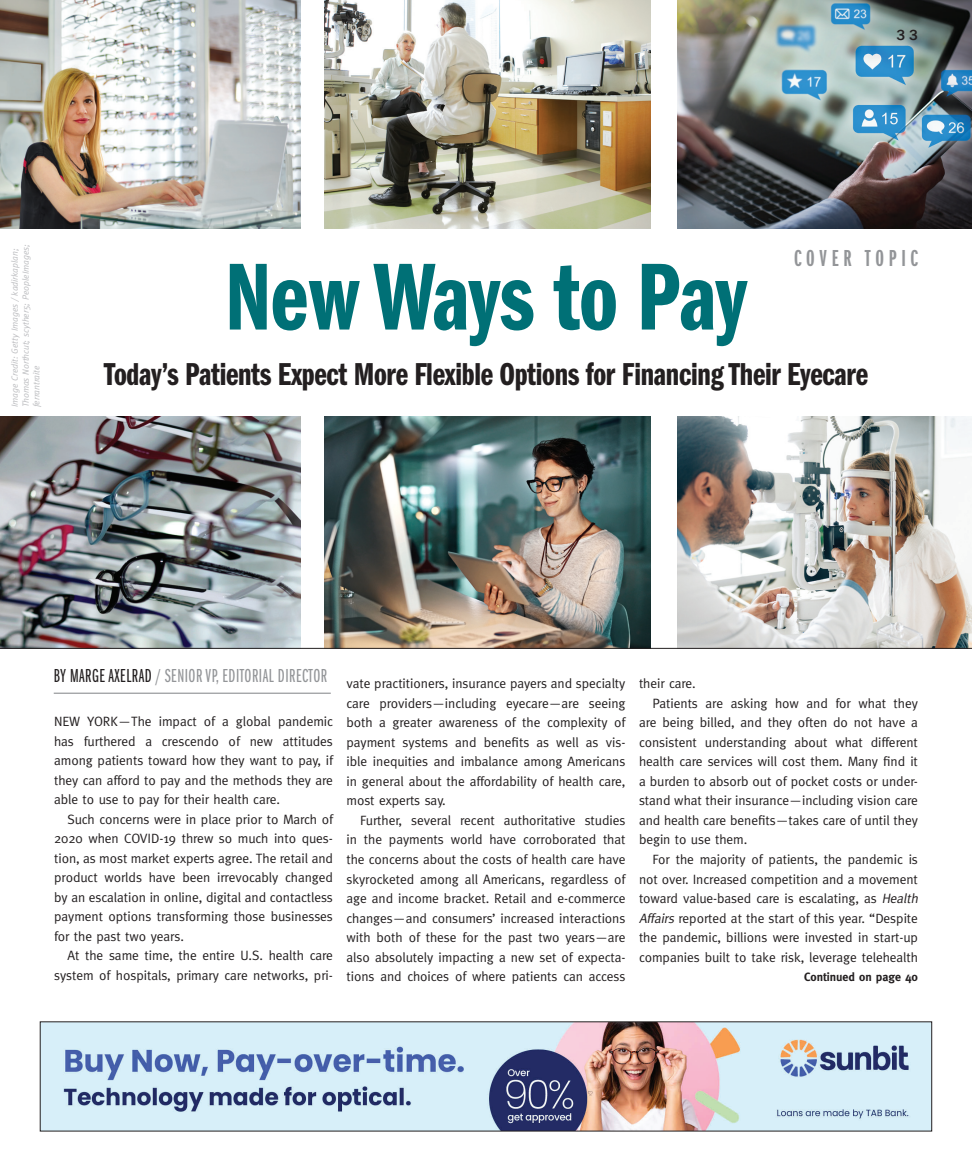
<style>
.page{position:relative;width:972px;height:1175px;background:#fff}
.page>*{position:absolute;margin:0;border:0;box-sizing:border-box;transform-origin:0 0}
.t1{font:98.4px "Franklin Gothic Demi Cmpr";letter-spacing:-.01em;color:#007076}
.t2{font:32.85px "Franklin Gothic Demi Cmpr";letter-spacing:-.01em;color:#231f20}
.CATEGORY{font:24px "Franklin Gothic Demi X Cmpr";letter-spacing:.2em;color:#939598}
.Author_Byline{font:19.5px "Franklin Gothic Book X Cmpr";letter-spacing:.025em;color:#939598}
.CATEGORY-2{font:500 15px "Franklin Gothic";color:#231f20}
.t3{font:13.5px/19.5px "Meta";letter-spacing:-.005em;color:#231f20;text-align:justify}
.t4{font:700 12px "Meta";color:#231f20}
.Captions{font:italic 9px/10.8px "Meta";letter-spacing:-.01em;color:#bcbdc0}
.s1{color:#231f20}
.s2{font-style:italic}
</style>
<div class="page">
<img style="left:677px;top:417px;width:295px;height:231px">
<img style="left:324px;top:417px;width:326px;height:231px">
<img style="left:0;top:417px;width:300px;height:231px">
<img style="left:677px;top:0;width:295px;height:228px">
<img style="left:324px;top:0;width:326px;height:228px">
<img style="left:0;top:0;width:300px;height:228px">
<hr style="left:0;top:648px;width:972px;height:1px;background:#231f20">
<img style="left:42px;top:1023px;width:888px;height:106px">
<hr style="left:54px;top:692px;width:277px;height:2px;background:#939598">
<p class="CATEGORY-2" style="left:897px;top:26px;width:23px">33</p>
<p class="Captions" style="left:9px;top:407px;width:164px;rotate:-90deg">Image Credit: Getty Images / kadirkaplan;<br>Thomas Northcut; scyther5; PeopleImages; ferrantraite</p>
<p class="CATEGORY" style="left:794px;top:245px;width:125px">COVER TOPIC</p>
<p class="t1" style="left:225px;top:243px;width:524px">New Ways to Pay</p>
<p class="t2" style="left:104px;top:356px;width:766px">Today’s Patients Expect More Flexible Options for Financing Their Eyecare</p>
<p class="Author_Byline" style="left:54px;top:665px;width:275px"><span class="s1">BY MARGE AXELRAD</span> / SENIOR VP, EDITORIAL DIRECTOR</p>
<p class="t3" style="left:54px;top:711px;width:280px">NEW YORK—The impact of a global pandemic has furthered a crescendo of new attitudes among patients toward how they want to pay, if they can afford to pay and the methods they are able to use to pay for their health care.</p>
<p class="t3" style="left:54px;top:809px;width:280px;text-indent:14px">Such concerns were in place prior to March of 2020 when COVID-19 threw so much into ques&shy;tion, as most market experts agree. The retail and product worlds have been irrevocably changed by an escalation in online, digital and contactless payment options transforming those businesses for the past two years.</p>
<p class="t3" style="left:54px;top:945px;width:280px;text-align:right">At the same time, the entire U.S. health care system of hospitals, primary care networks, pri-</p>
<p class="t3" style="left:346px;top:674px;width:281px">vate practitioners, insurance payers and specialty care providers—including eyecare—are seeing both a greater awareness of the complexity of payment systems and benefits as well as vis&shy;ible inequities and imbalance among Americans in general about the affordability of health care, most experts say.</p>
<p class="t3" style="left:346px;top:810px;width:281px;text-indent:14px">Further, several recent authoritative studies in the payments world have corroborated that the concerns about the costs of health care have skyrocketed among all Americans, regardless of age and income bracket. Retail and e-commerce changes—and consumers’ increased interactions with both of these for the past two years—are also absolutely impacting a new set of expecta&shy;tions and choices of where patients can access</p>
<p class="t3" style="left:639px;top:674px;width:58px">their care.</p>
<p class="t3" style="left:639px;top:693px;width:281px;text-indent:14px">Patients are asking how and for what they are being billed, and they often do not have a consistent understanding about what different health care services will cost them. Many find it a burden to absorb out of pocket costs or under&shy;stand what their insurance—including vision care and health care benefits—takes care of until they begin to use them.</p>
<p class="t3" style="left:639px;top:849px;width:283px;text-align:left;text-indent:14px">For the majority of patients, the pandemic is not over. Increased competition and a movement toward value-based care is escalating, as <span class="s2">Health Affairs</span> reported at the start of this year. “Despite the pandemic, billions were invested in start-up companies built to take risk, leverage telehealth</p>
<p class="t4" style="left:804px;top:970px;width:115px">Continued on page 40</p>
</div>
